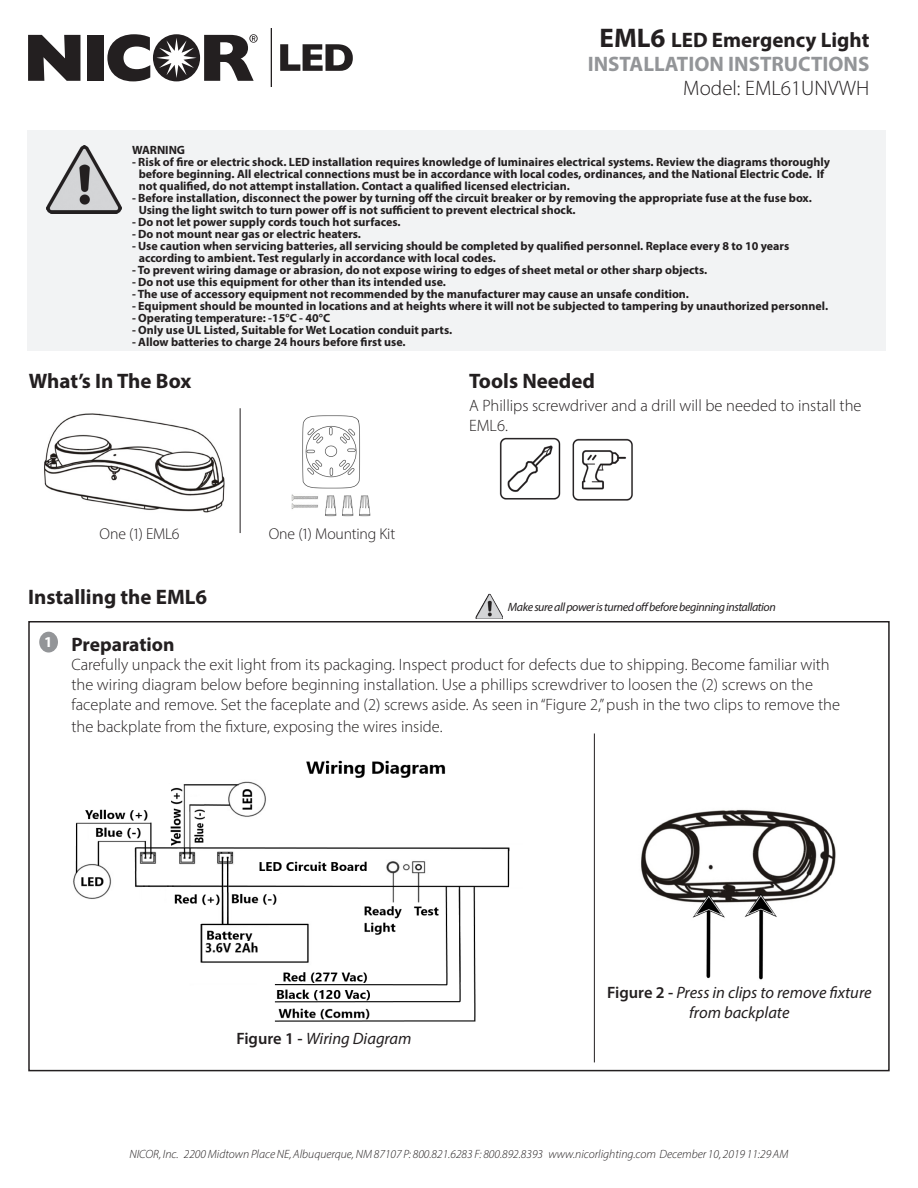
<style>
.page{position:relative;width:918px;height:1188px;background:#fff}
.page>*{position:absolute;margin:0;border:0;box-sizing:border-box;transform-origin:0 0}
.t1{font:700 21px/24px "Myriad Pro";color:#939598;text-align:center}
.t2{font:700 21px "Myriad Pro";color:#231f20}
.t3{font:300 21px "Myriad Pro";color:#231f20}
.t4{font:700 19.5px "Myriad Pro";color:#231f20}
.t5{font:300 16.5px/19.8px "Myriad Pro";color:#231f20}
.Figure{font:italic 16.5px/19.8px "Myriad Pro";color:#231f20;text-align:center}
.t6{font:300 15.75px "Myriad Pro";letter-spacing:-.01em;color:#231f20}
.t7{font:700 15.15px "Myriad Pro";color:#fff}
.t8{font:700 12px/12px "Myriad Pro";color:#231f20}
.t9{font:italic 300 12px "Myriad Pro";color:#231f20}
.t10{font:italic 12px "Myriad Pro";letter-spacing:-.035em;color:#231f20}
.s1{font-size:27px;color:#231f20}
.s2{color:#231f20}
.s3{font-weight:600;font-style:normal}
</style>
<div class="page">
<svg style="left:280px;top:44px;width:73px;height:27px"></svg>
<svg style="left:107px;top:34px;width:43px;height:47px"></svg>
<div style="left:87px;top:35px;width:16px;height:46px;background:#231f20"></div>
<svg style="left:28px;top:35px;width:52px;height:46px"></svg>
<div style="left:153px;top:34px;width:47px;height:47px;background:#231f20;border-radius:50%"></div>
<svg style="left:156px;top:38px;width:41px;height:40px"></svg>
<svg style="left:204px;top:34px;width:54px;height:47px"></svg>
<hr style="left:271px;top:28px;width:1px;height:59px;background:#231f20">
<div style="left:27px;top:131px;width:859px;height:220px;background:#f2f3f4"></div>
<hr style="left:240px;top:408px;width:1px;height:125px;background:#231f20">
<img style="left:47px;top:145px;width:74px;height:69px">
<div style="left:39px;top:632px;width:19px;height:21px;background:#939598;border-radius:50%"></div>
<img style="left:44px;top:413px;width:181px;height:100px">
<img style="left:292px;top:494px;width:26px;height:15px">
<img style="left:325px;top:495px;width:46px;height:22px">
<img style="left:302px;top:415px;width:58px;height:74px">
<hr style="left:594px;top:734px;width:1px;height:328px;background:#231f20">
<img style="left:641px;top:809px;width:195px;height:171px">
<img style="left:476px;top:594px;width:27px;height:25px">
<img style="left:499px;top:437px;width:134px;height:64px">
<div style="left:28px;top:621px;width:862px;height:450px;border:2px solid #231f20"></div>
<img style="left:73px;top:760px;width:437px;height:262px">
<img style="left:204px;top:942px;width:62px;height:13px">
<h1 class="t1" style="left:588px;top:27px;width:283px"><span class="s1">EML6</span> <span class="s2">LED Emergency Light<br></span>INSTALLATION INSTRUCTIONS</h1>
<h1 class="t3" style="left:683px;top:76px;width:188px">Model: EML61UNVWH</h1>
<p class="t8" style="left:132px;top:144px;width:55px">WARNING</p>
<p class="t8" style="left:132px;top:156px;width:700px">- Risk of fire or electric shock. LED installation requires knowledge of luminaires electrical systems. Review the diagrams thoroughly</p>
<p class="t8" style="left:139px;top:168px;width:687px">before beginning. All electrical connections must be in accordance with local codes, ordinances, and the National Electric Code. If not qualified, do not attempt installation. Contact a qualified licensed electrician.</p>
<p class="t8" style="left:132px;top:192px;width:681px">- Before installation, disconnect the power by turning off the circuit breaker or by removing the appropriate fuse at the fuse box.</p>
<p class="t8" style="left:139px;top:204px;width:438px">Using the light switch to turn power off is not sufficient to prevent electrical shock.</p>
<p class="t8" style="left:132px;top:216px;width:270px">- Do not let power supply cords touch hot surfaces.</p>
<p class="t8" style="left:132px;top:228px;width:231px">- Do not mount near gas or electric heaters.</p>
<p class="t8" style="left:132px;top:240px;width:659px">- Use caution when servicing batteries, all servicing should be completed by qualified personnel. Replace every 8 to 10 years</p>
<p class="t8" style="left:139px;top:252px;width:359px">according to ambient. Test regularly in accordance with local codes.</p>
<p class="t8" style="left:132px;top:264px;width:577px">- To prevent wiring damage or abrasion, do not expose wiring to edges of sheet metal or other sharp objects.</p>
<p class="t8" style="left:132px;top:276px;width:316px">- Do not use this equipment for other than its intended use.</p>
<p class="t8" style="left:132px;top:288px;width:559px">- The use of accessory equipment not recommended by the manufacturer may cause an unsafe condition.</p>
<p class="t8" style="left:132px;top:300px;width:698px">- Equipment should be mounted in locations and at heights where it will not be subjected to tampering by unauthorized personnel.</p>
<p class="t8" style="left:132px;top:312px;width:200px">- Operating temperature: -15°C - 40°C</p>
<p class="t8" style="left:132px;top:324px;width:322px">- Only use UL Listed, Suitable for Wet Location conduit parts.</p>
<p class="t8" style="left:132px;top:336px;width:275px">- Allow batteries to charge 24 hours before first use.</p>
<p class="t2" style="left:469px;top:367px;width:127px">Tools Needed</p>
<p class="t5" style="left:469px;top:395px;width:394px">A Phillips screwdriver and a drill will be needed to install the<br>EML6.</p>
<p class="t2" style="left:29px;top:367px;width:164px">What’s In The Box</p>
<p class="t6" style="left:100px;top:524px;width:81px">One (1) EML6</p>
<p class="t6" style="left:269px;top:524px;width:128px">One (1) Mounting Kit</p>
<p class="t2" style="left:28px;top:583px;width:181px">Installing the EML6</p>
<p class="t10" style="left:508px;top:599px;width:270px">Make sure all power is turned off before beginning installation</p>
<p class="t7" style="left:44px;top:632px;width:10px">1</p>
<p class="t4" style="left:71px;top:631px;width:105px">Preparation</p>
<p class="t5" style="left:71px;top:655px;width:770px">Carefully unpack the exit light from its packaging. Inspect product for defects due to shipping. Become familiar with the wiring diagram below before beginning installation. Use a phillips screwdriver to loosen the (2) screws on the faceplate and remove. Set the faceplate and (2) screws aside. As seen in “Figure 2,” push in the two clips to remove the</p>
<p class="t5" style="left:71px;top:716px;width:373px">the backplate from the fixture, exposing the wires inside.</p>
<p class="Figure" style="left:236px;top:1029px;width:177px"><span class="s3">Figure 1 -</span> Wiring Diagram</p>
<p class="Figure" style="left:607px;top:982px;width:266px"><span class="s3">Figure 2 -</span> Press in clips to remove fixture from backplate</p>
<p class="t9" style="left:130px;top:1147px;width:660px">NICOR, Inc. 2200 Midtown Place NE, Albuquerque, NM 87107 P: 800.821.6283 F: 800.892.8393 www.nicorlighting.com December 10, 2019 11:29 AM</p>
</div>
